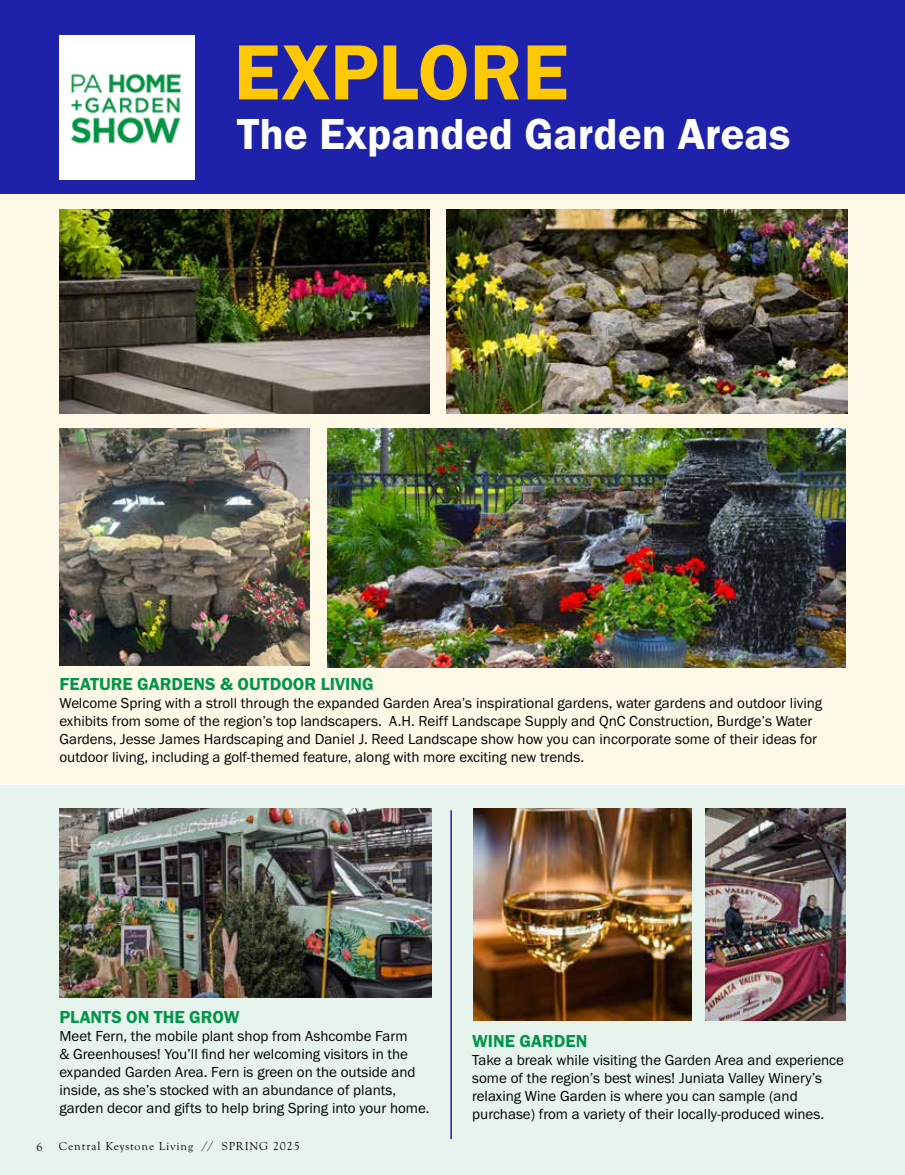
<style>
.page{position:relative;width:905px;height:1175px;background:#fff}
.page>*{position:absolute;margin:0;border:0;box-sizing:border-box;transform-origin:0 0}
.t1{font:80.85px "Franklin Gothic URW Dem";color:#fec804}
.t2{font:45px "Franklin Gothic URW Dem";color:#fff}
.t3{font:18px "Franklin Gothic URW Dem";color:#009548}
.t4{font:15px/18px "Franklin Gothic URW Boo";color:#000}
.t5{font:12px "Goudy Old Sty";letter-spacing:.075em;color:#000}
</style>
<div class="page">
<hr style="left:904px;top:0;width:1px;height:784px;background:#1e22aa">
<div style="left:0;top:785px;width:904px;height:389px;background:#e6f4ed"></div>
<div style="left:0;top:176px;width:904px;height:607px;background:#fef9e6"></div>
<div style="left:0;top:0;width:904px;height:193px;background:#1e22aa"></div>
<img style="left:59px;top:209px;width:370px;height:204px">
<img style="left:59px;top:808px;width:372px;height:189px">
<img style="left:473px;top:808px;width:218px;height:212px">
<img style="left:705px;top:808px;width:140px;height:212px">
<img style="left:446px;top:209px;width:401px;height:204px">
<img style="left:59px;top:428px;width:250px;height:238px">
<img style="left:327px;top:428px;width:518px;height:240px">
<hr style="left:450px;top:810px;width:2px;height:329px;background:#1e22aa">
<img style="left:59px;top:69px;width:136px;height:77px">
<div style="left:59px;top:35px;width:136px;height:34px;background:#fff"></div>
<div style="left:59px;top:146px;width:136px;height:34px;background:#fff"></div>
<h1 class="t1" style="left:234px;top:23px;width:336px">EXPLORE</h1>
<h2 class="t2" style="left:237px;top:106px;width:554px">The Expanded Garden Areas</h2>
<p class="t3" style="left:59px;top:672px;width:316px">FEATURE GARDENS &amp; OUTDOOR LIVING</p>
<p class="t4" style="left:59px;top:693px;width:764px">Welcome Spring with a stroll through the expanded Garden Area’s inspirational gardens, water gardens and outdoor living exhibits from some of the region’s top landscapers. A.H. Reiff Landscape Supply and QnC Construction, Burdge’s Water Gardens, Jesse James Hardscaping and Daniel J. Reed Landscape show how you can incorporate some of their ideas for outdoor living, including a golf-themed feature, along with more exciting new trends.</p>
<p class="t3" style="left:59px;top:1006px;width:181px">PLANTS ON THE GROW</p>
<p class="t4" style="left:59px;top:1027px;width:371px">Meet Fern, the mobile plant shop from Ashcombe Farm<br>&amp; Greenhouses! You’ll find her welcoming visitors in the expanded Garden Area. Fern is green on the outside and inside, as she’s stocked with an abundance of plants, garden decor and gifts to help bring Spring into your home.</p>
<p class="t3" style="left:472px;top:1030px;width:117px">WINE GARDEN</p>
<p class="t4" style="left:472px;top:1050px;width:373px">Take a break while visiting the Garden Area and experience some of the region’s best wines! Juniata Valley Winery’s relaxing Wine Garden is where you can sample (and purchase) from a variety of their locally-produced wines.</p>
<p class="t5" style="left:37px;top:1140px;width:7px">6</p>
<p class="t5" style="left:59px;top:1139px;width:242px">Central Keystone Living // SPRING 2025</p>
</div>
